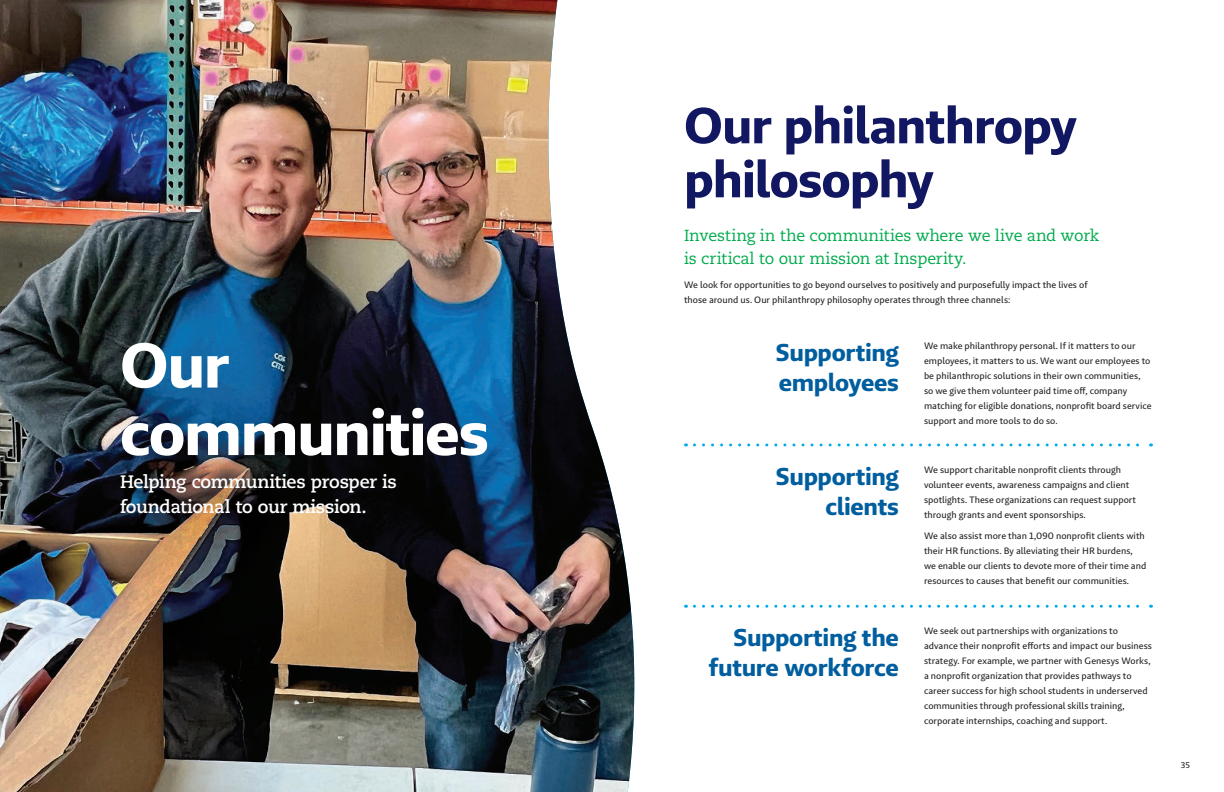
<style>
.page{position:relative;width:1224px;height:792px;background:#fff}
.page>*{position:absolute;margin:0;border:0;box-sizing:border-box;transform-origin:0 0}
.H2{font:65px/67.5px "Brando Sans Bold LF";letter-spacing:-.025em;color:#fff}
.H2-2{font:52px/54px "Brando Sans Bold LF";letter-spacing:-.02em;color:#121761}
.H3{font:25px/30px "Brando Sans Bold LF";letter-spacing:-.015em;color:#005e9e;text-align:right}
.Intro1{font:700 18px/25px "Caecilia LT Std";letter-spacing:-.02em;color:#fff}
.Intro1-2{font:16px/22.5px "Caecilia LT Std";letter-spacing:-.015em;color:#00ab4d}
.P1_no_snap{font:9.5px/15px "Brando Sans Text LF";color:#231f20}
.P1{font:9.5px/15px "Brando Sans Text LF";color:#231f20}
.t1{font:8.5px "Brando Sans Text LF";color:#231f20}
</style>
<div class="page">
<img style="left:0;top:0;width:635px;height:792px">
<svg style="left:694px;top:443px;width:457px;height:3px"></svg>
<svg style="left:694px;top:605px;width:457px;height:3px"></svg>
<p class="H2" style="left:120px;top:331px;width:370px">Our communities</p>
<p class="Intro1" style="left:120px;top:470px;width:278px">Helping communities prosper is foundational to our mission.</p>
<p class="H2-2" style="left:684px;top:98px;width:395px">Our philanthropy philosophy</p>
<p class="Intro1-2" style="left:684px;top:225px;width:417px">Investing in the communities where we live and work is critical to our mission at Insperity.</p>
<p class="P1" style="left:684px;top:277px;width:405px">We look for opportunities to go beyond ourselves to positively and purposefully impact the lives of those around us. Our philanthropy philosophy operates through three channels:</p>
<p class="H3" style="left:776px;top:338px;width:125px;text-align:left">Supporting employees</p>
<p class="H3" style="left:776px;top:462px;width:125px">Supporting clients</p>
<p class="H3" style="left:709px;top:623px;width:192px">Supporting the future workforce</p>
<p class="P1_no_snap" style="left:924px;top:339px;width:229px">We make philanthropy personal. If it matters to our employees, it matters to us. We want our employees to be philanthropic solutions in their own communities, so we give them volunteer paid time off, company matching for eligible donations, nonprofit board service support and more tools to do so.</p>
<p class="P1_no_snap" style="left:924px;top:462px;width:214px">We support charitable nonprofit clients through volunteer events, awareness campaigns and client spotlights. These organizations can request support through grants and event sponsorships.</p>
<p class="P1_no_snap" style="left:924px;top:528px;width:224px">We also assist more than 1,090 nonprofit clients with their HR functions. By alleviating their HR burdens, we enable our clients to devote more of their time and resources to causes that benefit our communities.</p>
<p class="P1_no_snap" style="left:924px;top:624px;width:229px">We seek out partnerships with organizations to advance their nonprofit efforts and impact our business strategy. For example, we partner with Genesys Works, a nonprofit organization that provides pathways to career success for high school students in underserved communities through professional skills training, corporate internships, coaching and support.</p>
<p class="t1" style="left:1181px;top:760px;width:11px">35</p>
</div>
